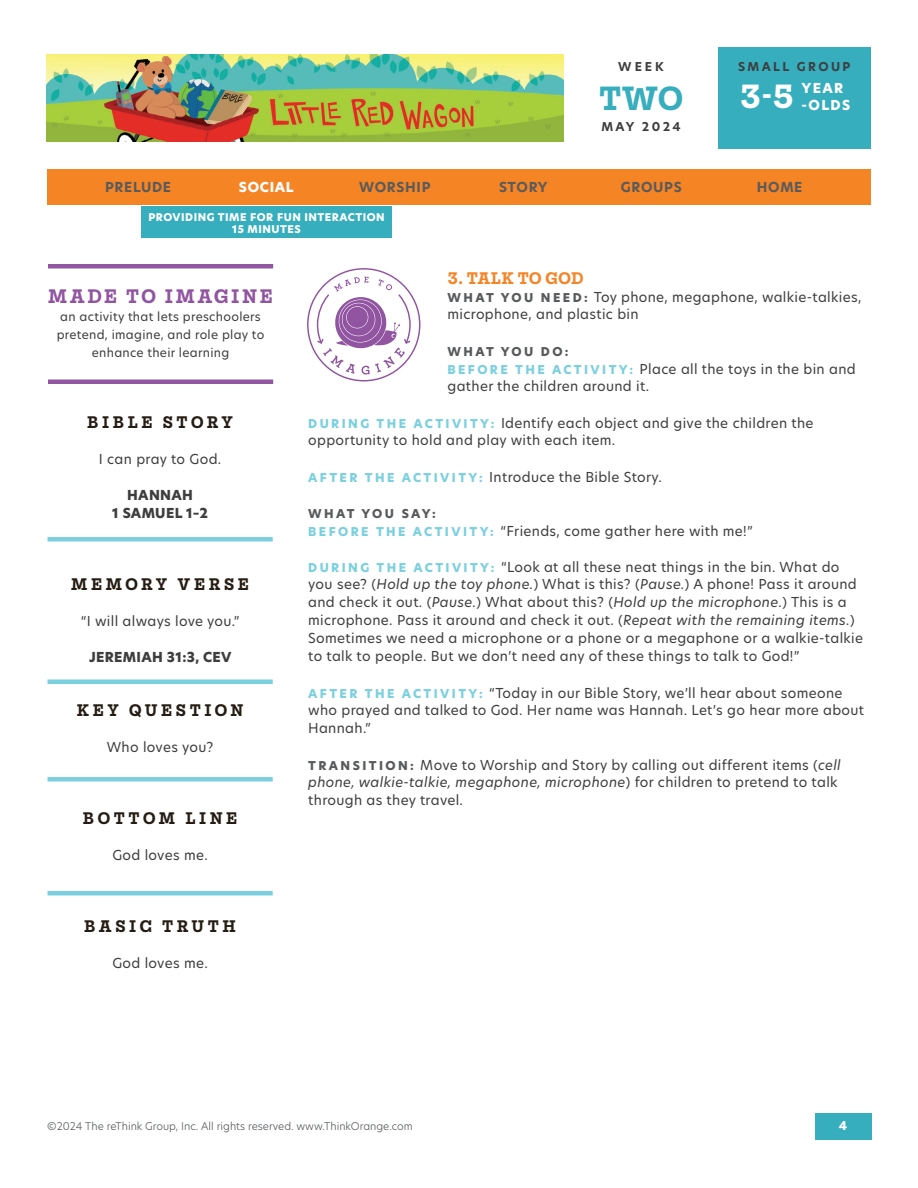
<style>
.page{position:relative;width:918px;height:1188px;background:#fff}
.page>*{position:absolute;margin:0;border:0;box-sizing:border-box;transform-origin:0 0}
.t1{font:700 36px "Mortise";color:#36aebd}
.t2{font:700 36px "Mortise";color:#fff}
.t3{font:700 21px "Mortise";letter-spacing:.125em;color:#9154a1}
.t4{font:700 18px "Mortise";letter-spacing:.2em;color:#251d13}
.t5{font:700 18px "Mortise";letter-spacing:.025em;color:#f58425}
.t6{font:13.5px/18px "New Hero";letter-spacing:.025em;color:#3e3e3f}
.t7{font:800 13.5px/18px "New Hero";letter-spacing:.025em;color:#3e3e3f;text-align:center}
.t8{font:700 13.5px "New Hero";letter-spacing:.05em;color:#585a5c}
.t9{font:800 13.5px/16.2px "New Hero";letter-spacing:.1em;color:#fff}
.t10{font:12px/18px "New Hero";letter-spacing:.025em;color:#3e3e3f;text-align:center}
.t11{font:700 12px "New Hero";letter-spacing:.2em;color:#3e3e3f}
.t12{font:800 12px "New Hero";letter-spacing:.18em;color:#585a5c}
.t13{font:800 12px "New Hero";letter-spacing:.2em;color:#585a5c}
.t14{font:800 12px "New Hero";color:#fff}
.t15{font:300 10.5px "New Hero";color:#585a5c}
.t16{font:800 10.5px/12px "New Hero";letter-spacing:.05em;color:#fff;text-align:center}
.s1{font-weight:800;font-size:12px;color:#585a5c}
.s2{font-weight:800;font-size:12px;color:#7bd0e0}
.s3{font-style:italic}
</style>
<div class="page">
<img style="left:46px;top:54px;width:518px;height:88px">
<div style="left:717px;top:47px;width:154px;height:102px;background:#36aebd"></div>
<div style="left:48px;top:537px;width:225px;height:5px;background:#7bd0e0"></div>
<hr style="left:48px;top:680px;width:225px;height:4px;background:#7bd0e0">
<div style="left:48px;top:777px;width:225px;height:5px;background:#7bd0e0"></div>
<div style="left:48px;top:891px;width:225px;height:5px;background:#7bd0e0"></div>
<div style="left:141px;top:206px;width:251px;height:32px;background:#36aebd"></div>
<div style="left:47px;top:170px;width:824px;height:36px;background:#f58425"></div>
<div style="left:815px;top:1113px;width:57px;height:27px;background:#36aebd"></div>
<hr style="left:48px;top:380px;width:225px;height:4px;background:#9255a2">
<hr style="left:48px;top:264px;width:225px;height:4px;background:#9255a2">
<svg style="left:307px;top:268px;width:113px;height:113px"></svg>
<p class="t11" style="left:618px;top:59px;width:47px">WEEK</p>
<h1 class="t1" style="left:599px;top:79px;width:85px">TWO</h1>
<p class="t11" style="left:601px;top:119px;width:81px">MAY 2024</p>
<p class="t11" style="left:738px;top:59px;width:114px">SMALL GROUP</p>
<h1 class="t2" style="left:740px;top:77px;width:55px">3-5</h1>
<p class="t9" style="left:802px;top:80px;width:50px">YEAR -OLDS</p>
<p class="t8" style="left:105px;top:177px;width:68px">PRELUDE</p>
<p class="t9" style="left:239px;top:179px;width:56px">SOCIAL</p>
<p class="t8" style="left:359px;top:177px;width:73px">WORSHIP</p>
<p class="t8" style="left:499px;top:177px;width:50px">STORY</p>
<p class="t8" style="left:621px;top:177px;width:62px">GROUPS</p>
<p class="t8" style="left:757px;top:177px;width:47px">HOME</p>
<p class="t16" style="left:148px;top:211px;width:238px">PROVIDING TIME FOR FUN INTERACTION<br>15 MINUTES</p>
<h2 class="t3" style="left:48px;top:285px;width:226px">MADE TO IMAGINE</h2>
<p class="t10" style="left:57px;top:307px;width:209px">an activity that lets preschoolers pretend, imagine, and role play to enhance their learning</p>
<h3 class="t4" style="left:87px;top:412px;width:147px">BIBLE STORY</h3>
<p class="t6" style="left:99px;top:449px;width:124px">I can pray to God.</p>
<p class="t7" style="left:112px;top:486px;width:97px">HANNAH<br>1 SAMUEL 1–2</p>
<h3 class="t4" style="left:71px;top:574px;width:179px">MEMORY VERSE</h3>
<p class="t6" style="left:81px;top:611px;width:160px">“I will always love you.”</p>
<p class="t7" style="left:89px;top:648px;width:144px">JEREMIAH 31:3, CEV</p>
<h3 class="t4" style="left:77px;top:700px;width:168px">KEY QUESTION</h3>
<p class="t6" style="left:107px;top:737px;width:108px">Who loves you?</p>
<h3 class="t4" style="left:83px;top:808px;width:156px">BOTTOM LINE</h3>
<p class="t6" style="left:112px;top:845px;width:97px">God loves me.</p>
<h3 class="t4" style="left:84px;top:916px;width:153px">BASIC TRUTH</h3>
<p class="t6" style="left:112px;top:953px;width:97px">God loves me.</p>
<h3 class="t5" style="left:447px;top:268px;width:137px">3. TALK TO GOD</h3>
<p class="t6" style="left:447px;top:287px;width:415px"><span class="s1">W H AT YO U N E E D :</span> Toy phone, megaphone, walkie-talkies, microphone, and plastic bin</p>
<p class="t13" style="left:447px;top:343px;width:123px">WHAT YOU DO:</p>
<p class="t6" style="left:447px;top:359px;width:410px"><span class="s2">B E F O R E T H E AC T I V I TY:</span> Place all the toys in the bin and gather the children around it.</p>
<p class="t6" style="left:308px;top:413px;width:507px"><span class="s2">D U R I N G T H E AC T I V I T Y:</span> Identify each object and give the children the opportunity to hold and play with each item.</p>
<p class="t6" style="left:308px;top:467px;width:355px"><span class="s2">A F T E R T H E AC T I V I T Y:</span> Introduce the Bible Story.</p>
<p class="t12" style="left:308px;top:505px;width:129px">WHAT YOU SAY:</p>
<p class="t6" style="left:308px;top:521px;width:446px"><span class="s2">B E F O R E T H E AC T I V I T Y:</span> “Friends, come gather here with me!”</p>
<p class="t6" style="left:308px;top:557px;width:556px"><span class="s2">D U R I N G T H E AC T I V I T Y:</span> “Look at all these neat things in the bin. What do you see? (<span class="s3">Hold up the toy phone.</span>) What is this? (<span class="s3">Pause.</span>) A phone! Pass it around and check it out. (<span class="s3">Pause.</span>) What about this? (<span class="s3">Hold up the microphone.</span>) This is a microphone. Pass it around and check it out. (<span class="s3">Repeat with the remaining items.</span>)<br>Sometimes we need a microphone or a phone or a megaphone or a walkie-talkie to talk to people. But we don’t need any of these things to talk to God!”</p>
<p class="t6" style="left:308px;top:683px;width:558px"><span class="s2">A F T E R T H E AC T I V I T Y:</span> “Today in our Bible Story, we’ll hear about someone who prayed and talked to God. Her name was Hannah. Let’s go hear more about<br>Hannah.”</p>
<p class="t6" style="left:308px;top:755px;width:534px"><span class="s1">T R A N S I T I O N :</span> Move to Worship and Story by calling out different items (<span class="s3">cell phone, walkie-talkie, megaphone, microphone</span>) for children to pretend to talk through as they travel.</p>
<p class="t15" style="left:47px;top:1118px;width:367px">©2024 The reThink Group, Inc. All rights reserved. www.ThinkOrange.com</p>
<p class="t14" style="left:839px;top:1117px;width:10px">4</p>
</div>
